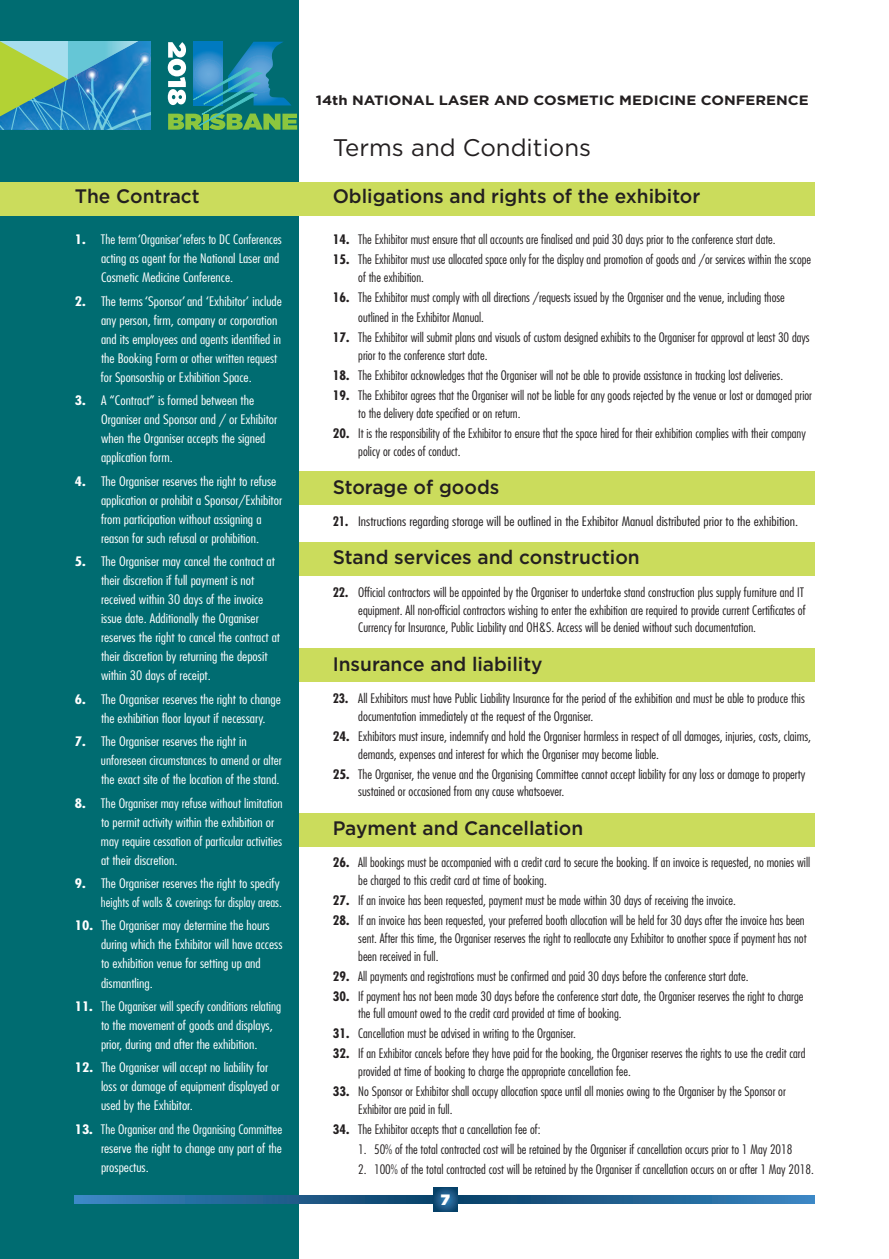
<style>
.page{position:relative;width:889px;height:1259px;background:#fff}
.page>*{position:absolute;margin:0;border:0;box-sizing:border-box;transform-origin:0 0}
.t1{font:24px "Gotham";color:#231f20}
.t2{font:500 19.5px "Gotham";color:#231f20}
.t3{font:900 15px "Gotham";color:#fff}
.t4{font:700 13.5px "Gotham";color:#231f20;scale:1.1 1}
.t5{font:300 condensed 12.75px/17.9px "Futura";color:#231f20;scale:1.06 1}
.t6{font:300 condensed 12.75px/19px "Futura";color:#fff;scale:1.17 1}
.t7{font:300 condensed 12.75px/17.9px "Futura";color:#231f20;scale:1.08 1}
.t8{font:300 condensed 12.75px/19px "Futura";color:#fff;scale:1.11 1}
.t9{font:300 condensed 12.75px/19px "Futura";color:#fff;scale:1.14 1}
.t10{font:300 condensed 12.75px/19px "Futura";color:#fff;scale:1.12 1}
.t11{font:300 condensed 12.75px "Futura";color:#231f20;scale:1.17 1}
.s1{font-weight:700}
</style>
<div class="page">
<div style="left:289px;top:813px;width:526px;height:33px;background:#cbdc5c"></div>
<div style="left:289px;top:648px;width:526px;height:33px;background:#cbdc5c"></div>
<div style="left:288px;top:471px;width:526px;height:33px;background:#cbdc5c"></div>
<div style="left:289px;top:542px;width:526px;height:33px;background:#cbdc5c"></div>
<div style="left:0;top:0;width:299px;height:1259px;background:#006c71"></div>
<img style="left:0;top:41px;width:150px;height:89px">
<svg style="left:168px;top:42px;width:129px;height:88px"></svg>
<svg style="left:75px;top:1196px;width:740px;height:7px;background:#226394"></svg>
<svg style="left:434px;top:1187px;width:24px;height:24px"></svg>
<div style="left:0;top:182px;width:815px;height:33px;background:#cbdc5c"></div>
<p class="t4" style="left:316px;top:92px;width:450px">14th NATIONAL LASER AND COSMETIC MEDICINE CONFERENCE</p>
<h1 class="t1" style="left:333px;top:134px;width:260px">Terms and Conditions</h1>
<h2 class="t2" style="left:75px;top:185px;width:126px">The Contract</h2>
<h2 class="t2" style="left:333px;top:185px;width:369px">Obligations and rights of the exhibitor</h2>
<p class="t8" style="left:101px;top:231px;width:164px;text-indent:-26px"><span class="s1">1.</span> The term‘Organiser’refers to DC Conferences acting as agent for the National Laser and<br>Cosmetic Medicine Conference.</p>
<p class="t6" style="left:101px;top:292px;width:156px;text-indent:-26px"><span class="s1">2.</span> The terms‘Sponsor’and ‘Exhibitor’ include any person, firm, company or corporation and its employees and agents identified in the Booking Form or other written request for Sponsorship or Exhibition Space.</p>
<p class="t6" style="left:101px;top:392px;width:152px;text-indent:-26px"><span class="s1">3.</span> A “Contract” is formed between the Organiser and Sponsor and / or Exhibitor when the Organiser accepts the signed application form.</p>
<p class="t6" style="left:101px;top:472px;width:156px;text-indent:-26px"><span class="s1">4.</span> The Organiser reserves the right to refuse application or prohibit a Sponsor/Exhibitor from participation without assigning a reason for such refusal or prohibition.</p>
<p class="t6" style="left:101px;top:553px;width:155px;text-indent:-26px"><span class="s1">5.</span> The Organiser may cancel the contract at their discretion if full payment is not received within 30 days of the invoice issue date. Additionally the Organiser reserves the right to cancel the contract at their discretion by returning the deposit within 30 days of receipt.</p>
<p class="t6" style="left:101px;top:690px;width:155px;text-indent:-26px"><span class="s1">6.</span> The Organiser reserves the right to change the exhibition floor layout if necessary.</p>
<p class="t6" style="left:101px;top:733px;width:156px;text-indent:-26px"><span class="s1">7.</span> The Organiser reserves the right in unforeseen circumstances to amend or alter the exact site of the location of the stand.</p>
<p class="t9" style="left:101px;top:794px;width:161px;text-indent:-26px"><span class="s1">8.</span> The Organiser may refuse without limitation to permit activity within the exhibition or may require cessation of particular activities at their discretion.</p>
<p class="t6" style="left:75px;top:874px;width:179px;text-align:right"><span class="s1">9.</span> The Organiser reserves the right to specify heights of walls &amp; coverings for display areas.</p>
<p class="t6" style="left:101px;top:917px;width:157px;text-indent:-26px"><span class="s1">10.</span> The Organiser may determine the hours during which the Exhibitor will have access to exhibition venue for setting up and dismantling.</p>
<p class="t10" style="left:101px;top:997px;width:162px;text-indent:-26px"><span class="s1">11.</span> The Organiser will specify conditions relating to the movement of goods and displays, prior, during and after the exhibition.</p>
<p class="t6" style="left:101px;top:1059px;width:154px;text-indent:-26px"><span class="s1">12.</span> The Organiser will accept no liability for loss or damage of equipment displayed or used by the Exhibitor.</p>
<p class="t8" style="left:101px;top:1120px;width:165px;text-align:justify;text-indent:-26px"><span class="s1">13.</span> The Organiser and the Organising Committee reserve the right to change any part of the prospectus.</p>
<p class="t5" style="left:333px;top:231px;width:419px"><span class="s1">14.</span> The Exhibitor must ensure that all accounts are finalised and paid 30 days prior to the conference start date.</p>
<p class="t5" style="left:358px;top:251px;width:429px;text-indent:-26px"><span class="s1">15.</span> The Exhibitor must use allocated space only for the display and promotion of goods and /or services within the scope of the exhibition.</p>
<p class="t5" style="left:358px;top:288px;width:404px;line-height:20px;text-indent:-26px"><span class="s1">16.</span> The Exhibitor must comply with all directions /requests issued by the Organiser and the venue, including those outlined in the Exhibitor Manual.</p>
<p class="t5" style="left:358px;top:329px;width:427px;text-indent:-26px"><span class="s1">17.</span> The Exhibitor will submit plans and visuals of custom designed exhibits to the Organiser for approval at least 30 days prior to the conference start date.</p>
<p class="t5" style="left:333px;top:367px;width:426px"><span class="s1">18.</span> The Exhibitor acknowledges that the Organiser will not be able to provide assistance in tracking lost deliveries.</p>
<p class="t5" style="left:358px;top:387px;width:430px;text-indent:-26px"><span class="s1">19.</span> The Exhibitor agrees that the Organiser will not be liable for any goods rejected by the venue or lost or damaged prior to the delivery date specified or on return.</p>
<p class="t5" style="left:358px;top:425px;width:424px;text-indent:-26px"><span class="s1">20.</span> It is the responsibility of the Exhibitor to ensure that the space hired for their exhibition complies with their company policy or codes of conduct.</p>
<h2 class="t2" style="left:333px;top:476px;width:168px">Storage of goods</h2>
<p class="t11" style="left:333px;top:516px;width:399px"><span class="s1">21.</span> Instructions regarding storage will be outlined in the Exhibitor Manual distributed prior to the exhibition.</p>
<h2 class="t2" style="left:333px;top:546px;width:309px">Stand services and construction</h2>
<p class="t7" style="left:358px;top:584px;width:416px;text-indent:-26px"><span class="s1">22.</span> Official contractors will be appointed by the Organiser to undertake stand construction plus supply furniture and IT equipment. All non-official contractors wishing to enter the exhibition are required to provide current Certificates of<br>Currency for Insurance, Public Liability and OH&amp;S. Access will be denied without such documentation.</p>
<h2 class="t2" style="left:333px;top:652px;width:211px">Insurance and liability</h2>
<p class="t7" style="left:358px;top:690px;width:415px;text-indent:-26px"><span class="s1">23.</span> All Exhibitors must have Public Liability Insurance for the period of the exhibition and must be able to produce this documentation immediately at the request of the Organiser.</p>
<p class="t7" style="left:358px;top:728px;width:421px;text-indent:-26px"><span class="s1">24.</span> Exhibitors must insure, indemnify and hold the Organiser harmless in respect of all damages, injuries, costs, claims, demands, expenses and interest for which the Organiser may become liable.</p>
<p class="t7" style="left:358px;top:766px;width:415px;text-indent:-26px"><span class="s1">25.</span> The Organiser, the venue and the Organising Committee cannot accept liability for any loss or damage to property sustained or occasioned from any cause whatsoever.</p>
<h2 class="t2" style="left:333px;top:816px;width:252px">Payment and Cancellation</h2>
<p class="t5" style="left:358px;top:854px;width:428px;text-indent:-26px"><span class="s1">26.</span> All bookings must be accompanied with a credit card to secure the booking. If an invoice is requested, no monies will be charged to this credit card at time of booking.</p>
<p class="t5" style="left:333px;top:892px;width:382px"><span class="s1">27.</span> If an invoice has been requested, payment must be made within 30 days of receiving the invoice.</p>
<p class="t5" style="left:358px;top:912px;width:424px;text-indent:-26px"><span class="s1">28.</span> If an invoice has been requested, your preferred booth allocation will be held for 30 days after the invoice has been sent. After this time, the Organiser reserves the right to reallocate any Exhibitor to another space if payment has not been received in full.</p>
<p class="t5" style="left:333px;top:968px;width:394px"><span class="s1">29.</span> All payments and registrations must be confirmed and paid 30 days before the conference start date.</p>
<p class="t5" style="left:358px;top:988px;width:421px;text-indent:-26px"><span class="s1">30.</span> If payment has not been made 30 days before the conference start date, the Organiser reserves the right to charge the full amount owed to the credit card provided at time of booking.</p>
<p class="t5" style="left:333px;top:1025px;width:231px"><span class="s1">31.</span> Cancellation must be advised in writing to the Organiser.</p>
<p class="t5" style="left:358px;top:1045px;width:423px;text-indent:-26px"><span class="s1">32.</span> If an Exhibitor cancels before they have paid for the booking, the Organiser reserves the rights to use the credit card provided at time of booking to charge the appropriate cancellation fee.</p>
<p class="t5" style="left:358px;top:1083px;width:405px;text-indent:-26px"><span class="s1">33.</span> No Sponsor or Exhibitor shall occupy allocation space until all monies owing to the Organiser by the Sponsor or<br>Exhibitor are paid in full.</p>
<p class="t5" style="left:333px;top:1121px;width:197px"><span class="s1">34.</span> The Exhibitor accepts that a cancellation fee of:</p>
<p class="t5" style="left:358px;top:1141px;width:411px">1. 50% of the total contracted cost will be retained by the Organiser if cancellation occurs prior to 1 May 2018</p>
<p class="t5" style="left:358px;top:1161px;width:431px">2. 100% of the total contracted cost will be retained by the Organiser if cancellation occurs on or after 1 May 2018.</p>
<p class="t3" style="left:441px;top:1191px;width:11px">7</p>
</div>
